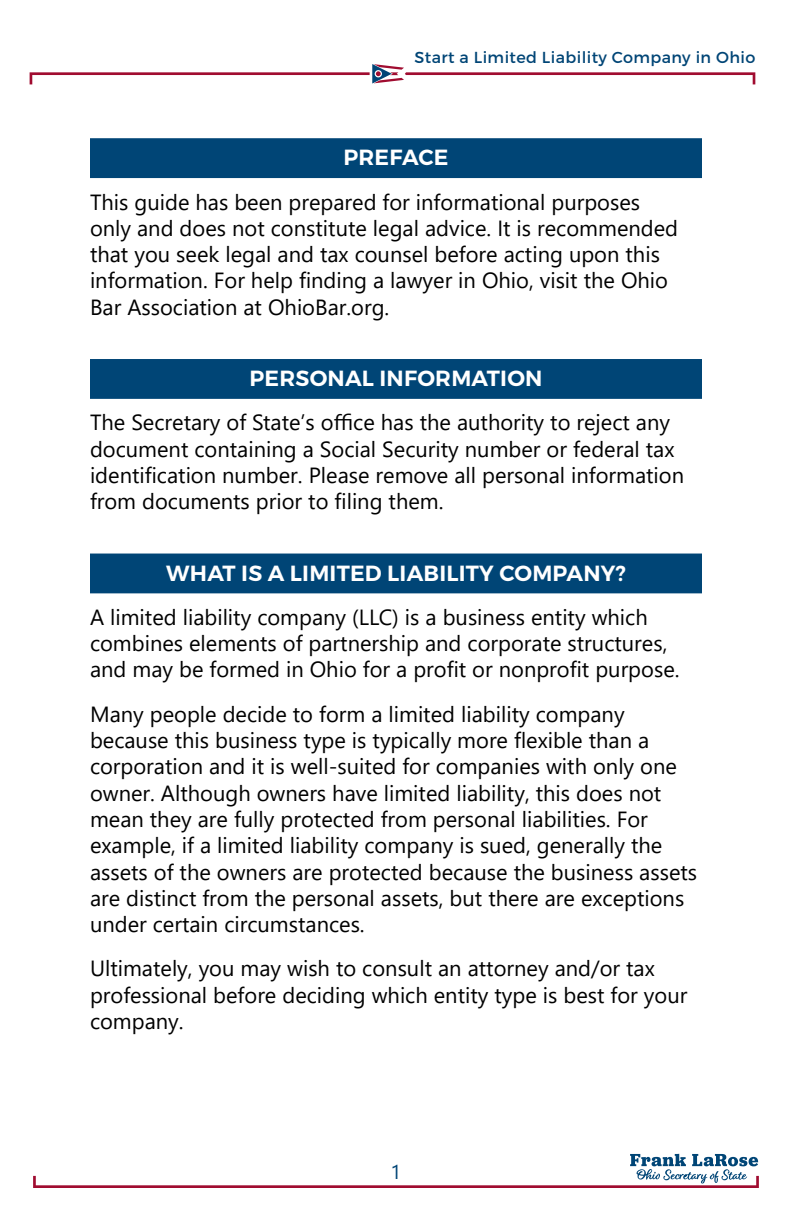
<style>
.page{position:relative;width:792px;height:1224px;background:#fff}
.page>*{position:absolute;margin:0;border:0;box-sizing:border-box;transform-origin:0 0}
.text{font:22px/26.4px "Segoe UI";color:#000}
.Headers{font:600 22px "Montserrat";letter-spacing:.01em;color:#fff}
.t1{font:20px "Segoe UI";color:#004576}
.t2{font:16px "Montserrat";letter-spacing:.025em;color:#004576}
</style>
<div class="page">
<svg style="left:30px;top:64px;width:725px;height:20px"></svg>
<svg style="left:33px;top:1154px;width:726px;height:34px"></svg>
<div style="left:90px;top:138px;width:612px;height:40px;background:#004576"></div>
<div style="left:90px;top:359px;width:612px;height:40px;background:#004576"></div>
<div style="left:90px;top:554px;width:612px;height:39px;background:#004576"></div>
<p class="t2" style="left:415px;top:48px;width:342px">Start a Limited Liability Company in Ohio</p>
<h1 class="Headers" style="left:343px;top:144px;width:107px">PREFACE</h1>
<p class="text" style="left:90px;top:187px;width:590px">This guide has been prepared for informational purposes only and does not constitute legal advice. It is recommended that you seek legal and tax counsel before acting upon this information. For help finding a lawyer in Ohio, visit the Ohio Bar Association at OhioBar.org.</p>
<h1 class="Headers" style="left:250px;top:365px;width:294px">PERSONAL INFORMATION</h1>
<p class="text" style="left:90px;top:407px;width:596px">The Secretary of State’s office has the authority to reject any document containing a Social Security number or federal tax identification number. Please remove all personal information from documents prior to filing them.</p>
<h1 class="Headers" style="left:166px;top:559px;width:461px">WHAT IS A LIMITED LIABILITY COMPANY?</h1>
<p class="text" style="left:90px;top:602px;width:591px">A limited liability company (LLC) is a business entity which combines elements of partnership and corporate structures, and may be formed in Ohio for a profit or nonprofit purpose.</p>
<p class="text" style="left:90px;top:699px;width:609px">Many people decide to form a limited liability company because this business type is typically more flexible than a corporation and it is well-suited for companies with only one owner. Although owners have limited liability, this does not mean they are fully protected from personal liabilities. For example, if a limited liability company is sued, generally the assets of the owners are protected because the business assets are distinct from the personal assets, but there are exceptions under certain circumstances.</p>
<p class="text" style="left:90px;top:953px;width:599px">Ultimately, you may wish to consult an attorney and/or tax professional before deciding which entity type is best for your company.</p>
<p class="t1" style="left:391px;top:1153px;width:12px">1</p>
</div>
